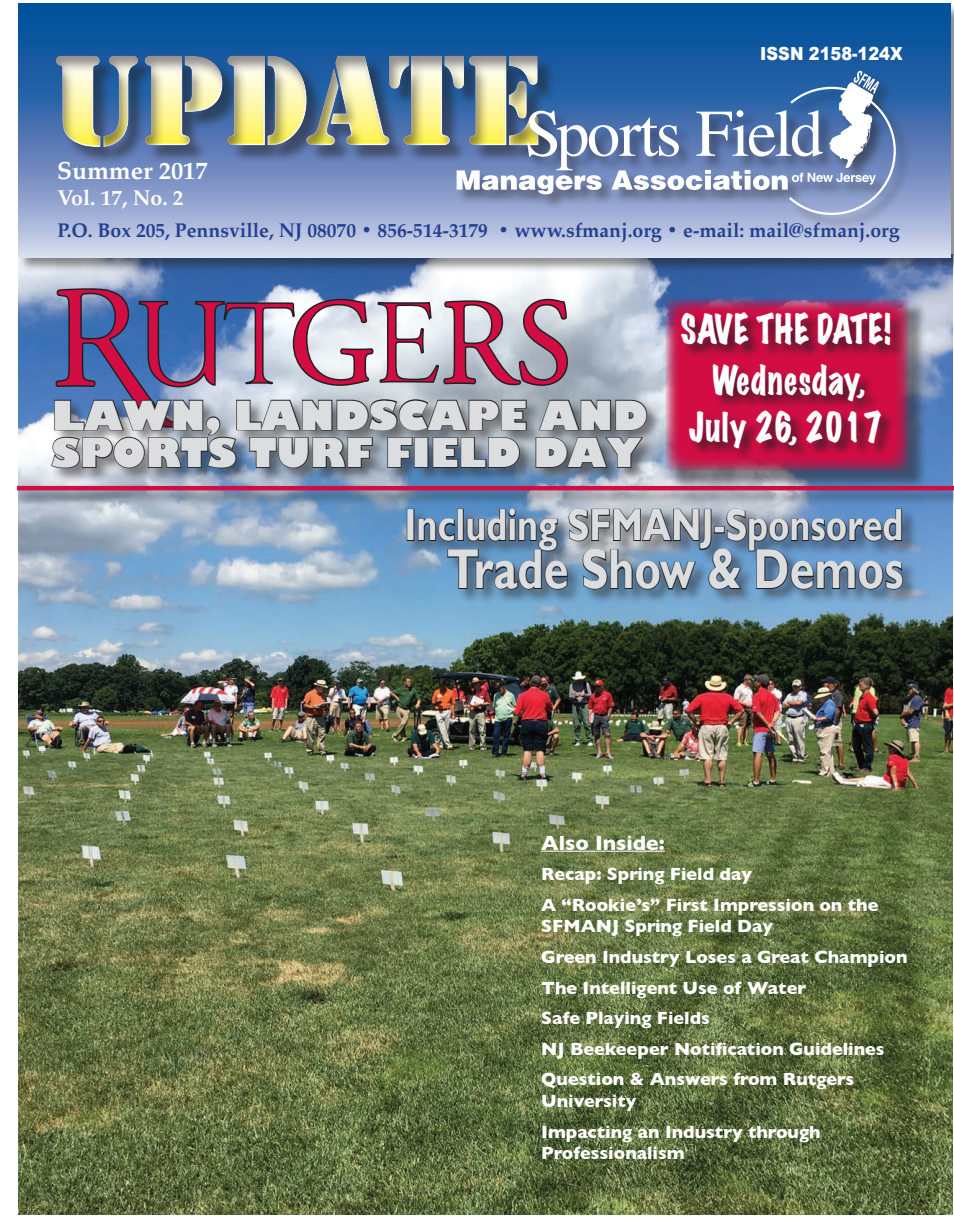
<style>
.page{position:relative;width:954px;height:1224px;background:#fff}
.page>*{position:absolute;margin:0;border:0;box-sizing:border-box;transform-origin:0 0}
.t1{font:129.75px "Stencil";color:#fff}
.t2{font:700 56.25px "Gill Sans";color:#dcdddf;scale:.8 1}
.t3{font:700 45px "Gill Sans";color:#dcdddf;scale:.8 1}
.t4{font:800 39px/37.5px "Gill Sans";color:#dcdddf;scale:1.2 1}
.t5{font:expanded 36.6px "Marker Felt";letter-spacing:.025em;color:#fff;scale:.83 1}
.t6{font:expanded 36px/46.5px "Marker Felt";letter-spacing:.03em;color:#fff;text-align:center;scale:.83 1}
.t7{font:700 24.6px "Palatino";color:#fff}
.t8{font:700 21.3px "Palatino";color:#fff}
.t9{font:700 21px "Gill Sans";color:#fff}
.t10{font:700 19.65px "Palatino";color:#253f8e}
.t11{font:700 18px/30.6px "Gill Sans";color:#fff}
.t12{font:900 18px "Arial";color:#fff;scale:.9 1}
</style>
<div class="page">
<img style="left:18px;top:273px;width:934px;height:942px">
<div style="left:17px;top:3px;width:937px;height:270px;background:#231f20;opacity:.5"></div>
<svg style="left:18px;top:4px;width:932px;height:253px;background:#6f95c5"></svg>
<div style="left:26px;top:18px;width:666px;height:168px;background:#231f20;opacity:.5"></div>
<div style="left:456px;top:70px;width:456px;height:160px;background:#231f20;opacity:.5"></div>
<svg style="left:53px;top:53px;width:843px;height:162px;background:#627eaa"></svg>
<hr style="left:541px;top:851px;width:124px;height:1px;background:#fff">
<div style="left:17px;top:485px;width:937px;height:21px;background:#231f20;opacity:.5"></div>
<hr style="left:17px;top:486px;width:937px;height:4px;background:#d20d44">
<div style="left:668px;top:301px;width:260px;height:189px;background:#231f20;opacity:.5"></div>
<img style="left:666px;top:299px;width:243px;height:172px">
<div style="left:681px;top:312px;width:225px;height:151px;background:#231f20;opacity:.75"></div>
<div style="left:406px;top:508px;width:512px;height:97px;background:#231f20;opacity:.5"></div>
<div style="left:407px;top:509px;width:7px;height:32px;border:2px solid #231f20"></div>
<svg style="left:417px;top:507px;width:487px;height:84px;background:#5f7994"></svg>
<div style="left:51px;top:399px;width:611px;height:85px;background:#231f20;opacity:.5"></div>
<svg style="left:50px;top:265px;width:598px;height:204px;background:#918fa5"></svg>
<p class="t12" style="left:760px;top:41px;width:160px">ISSN 2158-124X</p>
<h1 class="t1" style="left:53px;top:26px;width:490px">UPDATE</h1>
<h3 class="t7" style="left:57px;top:150px;width:152px">Summer 2017</h3>
<p class="t8" style="left:57px;top:179px;width:128px">Vol. 17, No. 2</p>
<p class="t10" style="left:57px;top:214px;width:844px">P.O. Box 205, Pennsville, NJ 08070 • 856-514-3179 • www.sfmanj.org • e-mail: mail@sfmanj.org</p>
<h3 class="t4" style="left:52px;top:396px;width:498px">LAWN, LANDSCAPE AND<br>SPORTS TURF FIELD DAY</h3>
<h3 class="t5" style="left:681px;top:300px;width:255px">SAVE THE DATE!</h3>
<h3 class="t6" style="left:689px;top:357px;width:235px">Wednesday,<br>July 26, 2017</h3>
<h3 class="t3" style="left:405px;top:498px;width:625px">Including SFMANJ-Sponsored</h3>
<h2 class="t2" style="left:447px;top:535px;width:573px">Trade Show &amp; Demos</h2>
<p class="t9" style="left:541px;top:826px;width:125px">Also Inside:</p>
<p class="t11" style="left:541px;top:858px;width:339px">Recap: Spring Field day<br>A “Rookie’s” First Impression on the</p>
<p class="t11" style="left:541px;top:911px;width:368px">SFMANJ Spring Field Day<br>Green Industry Loses a Great Champion<br>The Intelligent Use of Water<br>Safe Playing Fields<br>NJ Beekeeper Notification Guidelines<br>Question &amp; Answers from Rutgers</p>
<p class="t11" style="left:541px;top:1085px;width:281px">University<br>Impacting an Industry through</p>
<p class="t11" style="left:541px;top:1137px;width:145px">Professionalism</p>
</div>
